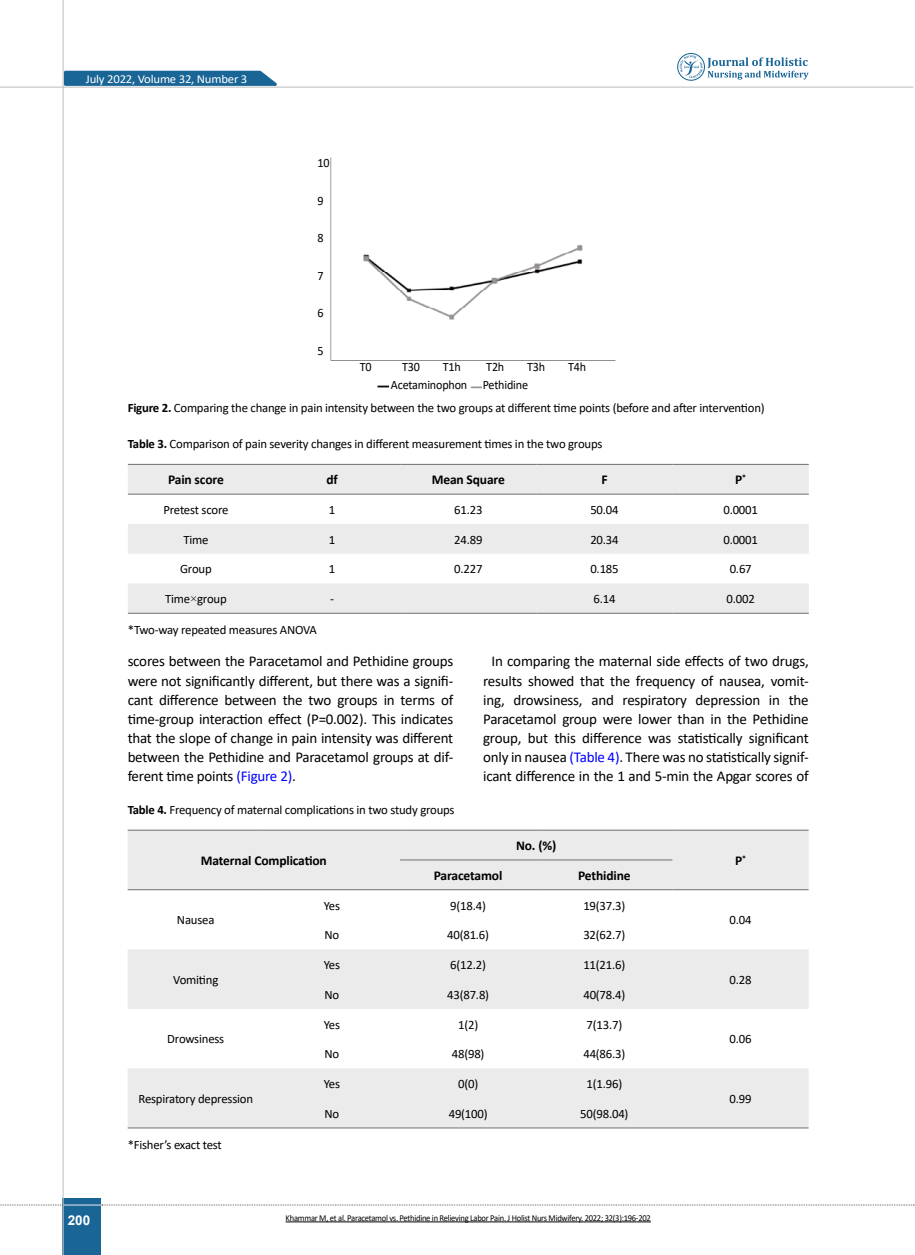
<style>
.page{position:relative;width:915px;height:1255px;background:#fff}
.page>*{position:absolute;margin:0;border:0;box-sizing:border-box;transform-origin:0 0}
.t1{font:15px/19px "Calibri";letter-spacing:-.015em;color:#000;text-align:justify}
.t2{font:700 13.5px "Calibri";letter-spacing:-.01em;color:#000}
.t3{font:700 13.5px "Arial";color:#fff}
.t4{font:12.75px "Calibri";letter-spacing:-.015em;color:#000}
.t5{font:12.75px "Calibri";letter-spacing:-.015em;color:#000;scale:.95 1}
.t6{font:12.15px "Calibri";letter-spacing:-.015em;color:#fff;scale:1.05 1}
.t7{font:9px "Calibri";letter-spacing:-.03em;color:#000;scale:.95 1}
.s1{font-weight:700}
.s2{font-family:"Times New Roman"}
.s3{color:#00f}
</style>
<div class="page">
<div style="left:63px;top:1198px;width:38px;height:56px;background:#196596"></div>
<hr style="left:62px;top:0;width:2px;height:1254px;background:#c2c4c6">
<hr style="left:63px;top:1204px;width:38px;height:1px;background:#ebebec">
<svg style="left:0;top:1204px;width:63px;height:1px"></svg>
<svg style="left:102px;top:1204px;width:811px;height:1px"></svg>
<svg style="left:62px;top:69px;width:222px;height:18px;background:#4984ab"></svg>
<svg style="left:677px;top:53px;width:131px;height:28px"></svg>
<hr style="left:0;top:87px;width:913px;height:1px;background:#c2c4c6">
<svg style="left:128px;top:465px;width:680px;height:148px;fill:#ebebec"></svg>
<hr style="left:128px;top:613px;width:136px;height:1px;background:#6d6e71">
<hr style="left:264px;top:613px;width:136px;height:1px;background:#6d6e71">
<hr style="left:400px;top:613px;width:136px;height:1px;background:#6d6e71">
<hr style="left:536px;top:613px;width:136px;height:1px;background:#6d6e71">
<hr style="left:672px;top:613px;width:136px;height:1px;background:#6d6e71">
<hr style="left:128px;top:464px;width:136px;height:1px;background:#6d6e71">
<hr style="left:264px;top:464px;width:136px;height:1px;background:#6d6e71">
<hr style="left:400px;top:464px;width:136px;height:1px;background:#6d6e71">
<hr style="left:536px;top:464px;width:136px;height:1px;background:#6d6e71">
<hr style="left:672px;top:464px;width:136px;height:1px;background:#6d6e71">
<hr style="left:128px;top:494px;width:136px;height:1px;background:#6d6e71">
<hr style="left:264px;top:494px;width:136px;height:1px;background:#6d6e71">
<hr style="left:400px;top:494px;width:136px;height:1px;background:#6d6e71">
<hr style="left:536px;top:494px;width:136px;height:1px;background:#6d6e71">
<hr style="left:672px;top:494px;width:136px;height:1px;background:#6d6e71">
<svg style="left:128px;top:830px;width:680px;height:297px;fill:#ebebec"></svg>
<hr style="left:128px;top:1127px;width:136px;height:1px;background:#6d6e71">
<hr style="left:672px;top:1127px;width:136px;height:1px;background:#6d6e71">
<hr style="left:264px;top:1127px;width:136px;height:1px;background:#6d6e71">
<hr style="left:400px;top:1127px;width:136px;height:1px;background:#6d6e71">
<hr style="left:536px;top:1127px;width:136px;height:1px;background:#6d6e71">
<hr style="left:128px;top:829px;width:136px;height:1px;background:#6d6e71">
<hr style="left:264px;top:829px;width:136px;height:1px;background:#6d6e71">
<hr style="left:128px;top:889px;width:136px;height:1px;background:#6d6e71">
<hr style="left:264px;top:889px;width:136px;height:1px;background:#6d6e71">
<hr style="left:400px;top:829px;width:136px;height:1px;background:#6d6e71">
<hr style="left:536px;top:829px;width:136px;height:1px;background:#6d6e71">
<hr style="left:672px;top:829px;width:136px;height:1px;background:#6d6e71">
<hr style="left:672px;top:889px;width:136px;height:1px;background:#6d6e71">
<hr style="left:400px;top:859px;width:136px;height:1px;background:#6d6e71">
<hr style="left:536px;top:859px;width:136px;height:1px;background:#6d6e71">
<hr style="left:400px;top:889px;width:136px;height:1px;background:#6d6e71">
<hr style="left:536px;top:889px;width:136px;height:1px;background:#6d6e71">
<img style="left:330px;top:157px;width:286px;height:232px">
<div style="left:389px;top:380px;width:80px;height:15px;background:#fff"></div>
<div style="left:482px;top:380px;width:80px;height:15px;background:#fff"></div>
<div style="left:359px;top:361px;width:232px;height:12px;background:#fff"></div>
<hr style="left:285px;top:1221px;width:365px;height:1px;background:#000">
<p class="t6" style="left:86px;top:70px;width:155px">July 2022, Volume 32, Number 3</p>
<p class="t5" style="left:317px;top:154px;width:14px">10</p>
<p class="t5" style="left:317px;top:192px;width:8px">9</p>
<p class="t5" style="left:317px;top:229px;width:8px">8</p>
<p class="t5" style="left:317px;top:267px;width:8px">7</p>
<p class="t5" style="left:317px;top:304px;width:8px">6</p>
<p class="t5" style="left:317px;top:342px;width:8px">5</p>
<p class="t5" style="left:359px;top:357px;width:14px">T0</p>
<p class="t5" style="left:402px;top:357px;width:20px">T30</p>
<p class="t5" style="left:442px;top:357px;width:20px">T1h</p>
<p class="t5" style="left:486px;top:357px;width:20px">T2h</p>
<p class="t5" style="left:527px;top:357px;width:20px">T3h</p>
<p class="t5" style="left:568px;top:357px;width:20px">T4h</p>
<p class="t5" style="left:391px;top:376px;width:146px">Acetaminophon Pethidine</p>
<p class="t4" style="left:128px;top:398px;width:638px"><span class="s1">Figure 2.</span> Comparing the change in pain intensity between the two groups at different time points (before and after intervention)</p>
<p class="t4" style="left:128px;top:435px;width:476px"><span class="s1">Table 3.</span> Comparison of pain severity changes in different measurement times in the two groups</p>
<p class="t2" style="left:168px;top:470px;width:57px">Pain score</p>
<p class="t2" style="left:326px;top:470px;width:13px">df</p>
<p class="t2" style="left:431px;top:470px;width:75px">Mean Square</p>
<p class="t2" style="left:601px;top:470px;width:8px">F</p>
<p class="t2" style="left:735px;top:470px;width:12px">P<sup>*</sup></p>
<p class="t4" style="left:163px;top:501px;width:66px">Pretest score</p>
<p class="t4" style="left:329px;top:501px;width:8px">1</p>
<p class="t4" style="left:454px;top:501px;width:30px">61.23</p>
<p class="t4" style="left:590px;top:501px;width:30px">50.04</p>
<p class="t4" style="left:723px;top:501px;width:36px">0.0001</p>
<p class="t4" style="left:183px;top:530px;width:27px">Time</p>
<p class="t4" style="left:329px;top:530px;width:8px">1</p>
<p class="t4" style="left:454px;top:530px;width:30px">24.89</p>
<p class="t4" style="left:590px;top:530px;width:30px">20.34</p>
<p class="t4" style="left:723px;top:530px;width:36px">0.0001</p>
<p class="t4" style="left:180px;top:560px;width:33px">Group</p>
<p class="t4" style="left:329px;top:560px;width:8px">1</p>
<p class="t4" style="left:454px;top:560px;width:30px">0.227</p>
<p class="t4" style="left:590px;top:560px;width:30px">0.185</p>
<p class="t4" style="left:729px;top:560px;width:24px">0.67</p>
<p class="t4" style="left:165px;top:590px;width:63px">Time<span class="s2">×</span>group</p>
<p class="t4" style="left:330px;top:590px;width:5px">-</p>
<p class="t4" style="left:593px;top:590px;width:24px">6.14</p>
<p class="t4" style="left:726px;top:590px;width:30px">0.002</p>
<p class="t4" style="left:128px;top:621px;width:190px">*Two-way repeated measures ANOVA</p>
<p class="t1" style="left:128px;top:651px;width:327px">scores between the Paracetamol and Pethidine groups were not significantly different, but there was a signifi&shy;cant difference between the two groups in terms of time-group interaction effect (P=0.002). This indicates that the slope of change in pain intensity was different between the Pethidine and Paracetamol groups at dif&shy;ferent time points <span class="s3">(Figure 2)</span>.</p>
<p class="t1" style="left:483px;top:651px;width:327px;text-align:center">In comparing the maternal side effects of two drugs, results showed that the frequency of nausea, vomit&shy;ing, drowsiness, and respiratory depression in the Paracetamol group were lower than in the Pethidine group, but this difference was statistically significant only in nausea <span class="s3">(Table 4)</span>. There was no statistically signif&shy;icant difference in the 1 and 5-min the Apgar scores of</p>
<p class="t3" style="left:68px;top:1210px;width:24px">200</p>
<p class="t4" style="left:128px;top:801px;width:328px"><span class="s1">Table 4.</span> Frequency of maternal complications in two study groups</p>
<p class="t2" style="left:201px;top:851px;width:127px">Maternal Complication</p>
<p class="t2" style="left:516px;top:836px;width:42px">No. (%)</p>
<p class="t2" style="left:433px;top:865px;width:70px">Paracetamol</p>
<p class="t2" style="left:578px;top:865px;width:54px">Pethidine</p>
<p class="t4" style="left:177px;top:911px;width:39px">Nausea</p>
<p class="t4" style="left:173px;top:970px;width:47px">Vomiting</p>
<p class="t4" style="left:167px;top:1030px;width:58px">Drowsiness</p>
<p class="t4" style="left:138px;top:1089px;width:116px">Respiratory depression</p>
<p class="t4" style="left:128px;top:1135px;width:96px">*Fisher’s exact test</p>
<p class="t4" style="left:324px;top:896px;width:18px">Yes</p>
<p class="t4" style="left:450px;top:896px;width:37px">9(18.4)</p>
<p class="t4" style="left:583px;top:896px;width:43px">19(37.3)</p>
<p class="t4" style="left:324px;top:926px;width:16px">No</p>
<p class="t4" style="left:447px;top:926px;width:43px">40(81.6)</p>
<p class="t4" style="left:583px;top:926px;width:43px">32(62.7)</p>
<p class="t4" style="left:324px;top:955px;width:18px">Yes</p>
<p class="t4" style="left:450px;top:955px;width:37px">6(12.2)</p>
<p class="t4" style="left:583px;top:955px;width:43px">11(21.6)</p>
<p class="t4" style="left:324px;top:985px;width:16px">No</p>
<p class="t4" style="left:447px;top:985px;width:43px">43(87.8)</p>
<p class="t4" style="left:583px;top:985px;width:43px">40(78.4)</p>
<p class="t4" style="left:324px;top:1015px;width:18px">Yes</p>
<p class="t4" style="left:458px;top:1015px;width:22px">1(2)</p>
<p class="t4" style="left:586px;top:1015px;width:37px">7(13.7)</p>
<p class="t4" style="left:324px;top:1045px;width:16px">No</p>
<p class="t4" style="left:451px;top:1045px;width:34px">48(98)</p>
<p class="t4" style="left:583px;top:1045px;width:43px">44(86.3)</p>
<p class="t4" style="left:324px;top:1074px;width:18px">Yes</p>
<p class="t4" style="left:458px;top:1074px;width:22px">0(0)</p>
<p class="t4" style="left:586px;top:1074px;width:37px">1(1.96)</p>
<p class="t4" style="left:324px;top:1104px;width:16px">No</p>
<p class="t4" style="left:448px;top:1104px;width:40px">49(100)</p>
<p class="t4" style="left:580px;top:1104px;width:50px">50(98.04)</p>
<p class="t7" style="left:285px;top:1211px;width:386px">Khammar M, et al. Paracetamol vs. Pethidine in Relieving Labor Pain. J Holist Nurs Midwifery. 2022; 32(3):196-202</p>
<p class="t2" style="left:734px;top:851px;width:12px">P<sup>*</sup></p>
<p class="t4" style="left:729px;top:911px;width:24px">0.04</p>
<p class="t4" style="left:729px;top:970px;width:24px">0.28</p>
<p class="t4" style="left:729px;top:1030px;width:24px">0.06</p>
<p class="t4" style="left:729px;top:1089px;width:24px">0.99</p>
</div>
